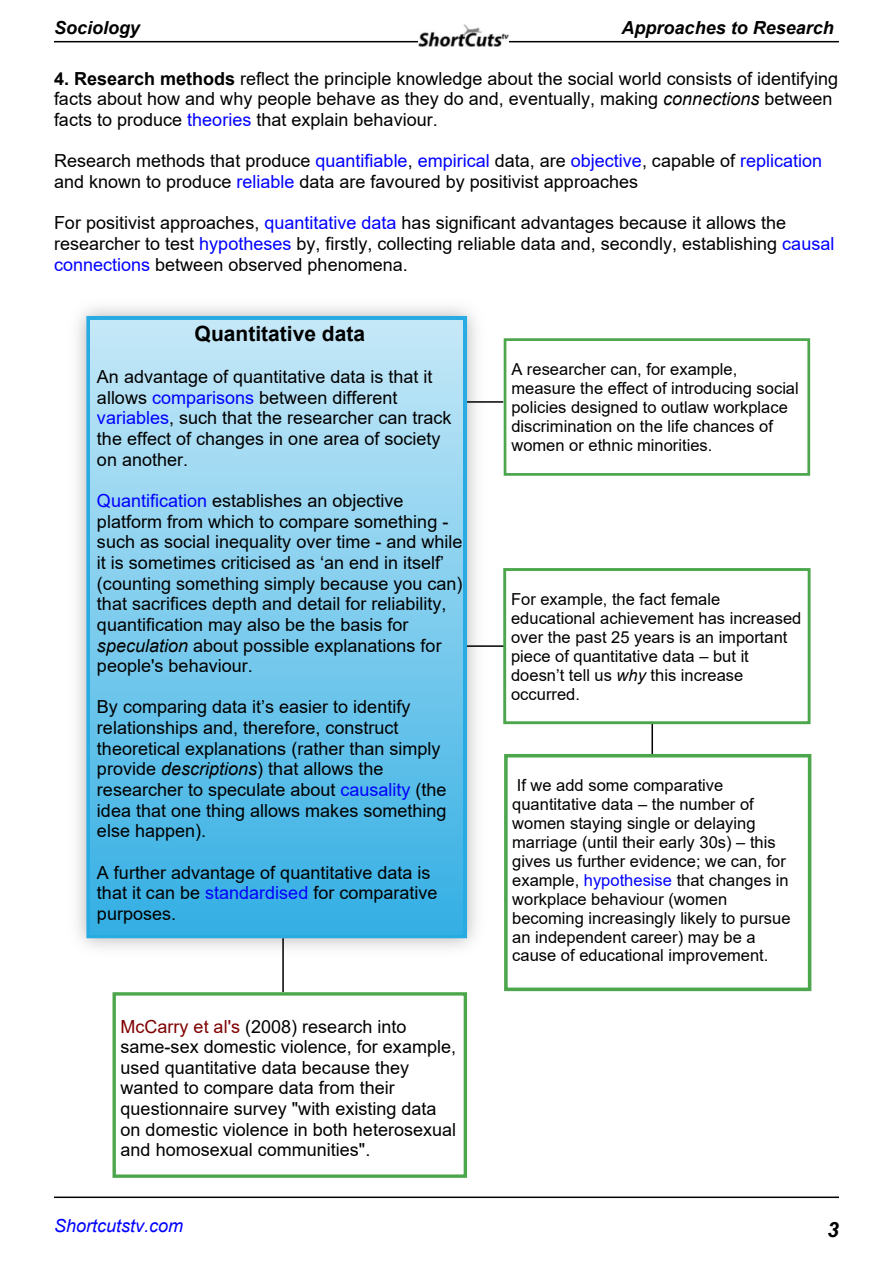
<style>
.page{position:relative;width:893px;height:1263px;background:#fff}
.page>*{position:absolute;margin:0;border:0;box-sizing:border-box;transform-origin:0 0}
.t1{font:700 21px "Arial";color:#000}
.t2{font:italic 700 21px "Arial";color:#000}
.t3{font:18px/20.7px "Arial";color:#000}
.t4{font:italic 700 18px "Arial";color:#000}
.t5{font:italic 18px "Arial";color:#00f}
.t6{font:16.5px/18.9px "Arial";color:#000}
.s1{font-weight:700}
.s2{font-style:italic}
.s3{color:#00f}
.s4{color:#800000}
</style>
<div class="page">
<hr style="left:54px;top:41px;width:785px;height:1px;background:#000">
<img style="left:418px;top:24px;width:90px;height:23px">
<hr style="left:54px;top:1196px;width:785px;height:2px;background:#000">
<hr style="left:651px;top:722px;width:2px;height:32px;background:#000">
<hr style="left:462px;top:645px;width:43px;height:2px;background:#000">
<img style="left:77px;top:307px;width:417px;height:641px">
<div style="left:86px;top:316px;width:381px;height:622px;border:8px solid #28aae2"></div>
<div style="left:91px;top:320px;width:372px;height:614px;background:linear-gradient(to bottom,#c5e8f7,#34afe4)"></div>
<div style="left:504px;top:338px;width:306px;height:138px;border:3px solid #4ca64c"></div>
<div style="left:503px;top:568px;width:307px;height:156px;border:3px solid #4ca64c"></div>
<div style="left:504px;top:754px;width:307px;height:237px;border:4px solid #4ca64c"></div>
<hr style="left:467px;top:401px;width:36px;height:2px;background:#000">
<div style="left:113px;top:992px;width:354px;height:186px;border:3px solid #4ca64c"></div>
<hr style="left:282px;top:938px;width:2px;height:54px;background:#000">
<p class="t4" style="left:54px;top:21px;width:87px">Sociology</p>
<p class="t4" style="left:622px;top:21px;width:214px">Approaches to Research</p>
<p class="t3" style="left:54px;top:70px;width:786px"><span class="s1">4. Research methods</span> reflect the principle knowledge about the social world consists of identifying facts about how and why people behave as they do and, eventually, making <span class="s2">connections</span> between facts to produce <span class="s3">theories</span> that explain behaviour.</p>
<p class="t3" style="left:54px;top:152px;width:770px">Research methods that produce <span class="s3">quantifiable</span>, <span class="s3">empirical</span> data, are <span class="s3">objective</span>, capable of <span class="s3">replication </span>and known to produce <span class="s3">reliable</span> data are favoured by positivist approaches</p>
<p class="t3" style="left:54px;top:214px;width:782px">For positivist approaches, <span class="s3">quantitative data</span> has significant advantages because it allows the researcher to test <span class="s3">hypotheses</span> by, firstly, collecting reliable data and, secondly, establishing <span class="s3">causal connections</span> between observed phenomena.</p>
<p class="t1" style="left:195px;top:326px;width:172px">Quantitative data</p>
<p class="t3" style="left:97px;top:368px;width:356px">An advantage of quantitative data is that it allows <span class="s3">comparisons</span> between different <span class="s3">variables</span>, such that the researcher can track the effect of changes in one area of society on another.</p>
<p class="t3" style="left:97px;top:492px;width:367px"><span class="s3">Quantification</span> establishes an objective platform from which to compare something - such as social inequality over time - and while it is sometimes criticised as ‘an end in itself’ (counting something simply because you can) that sacrifices depth and detail for reliability, quantification may also be the basis for <span class="s2">speculation</span> about possible explanations for people's behaviour.</p>
<p class="t3" style="left:97px;top:698px;width:351px">By comparing data it’s easier to identify relationships and, therefore, construct theoretical explanations (rather than simply provide <span class="s2">descriptions</span>) that allows the researcher to speculate about <span class="s3">causality</span> (the idea that one thing allows makes something else happen).</p>
<p class="t3" style="left:97px;top:863px;width:342px">A further advantage of quantitative data is that it can be <span class="s3">standardised</span> for comparative purposes.</p>
<p class="t3" style="left:121px;top:1017px;width:337px"><span class="s4">McCarry et al's</span> (2008) research into same-sex domestic violence, for example, used quantitative data because they wanted to compare data from their questionnaire survey "with existing data on domestic violence in both heterosexual and homosexual communities".</p>
<p class="t5" style="left:54px;top:1219px;width:131px">Shortcutstv.com</p>
<p class="t6" style="left:511px;top:361px;width:289px">A researcher can, for example, measure the effect of introducing social policies designed to outlaw workplace discrimination on the life chances of women or ethnic minorities.</p>
<p class="t6" style="left:511px;top:591px;width:292px">For example, the fact female educational achievement has increased over the past 25 years is an important piece of quantitative data – but it doesn’t tell us <span class="s2">why</span> this increase occurred.</p>
<p class="t6" style="left:512px;top:777px;width:280px">If we add some comparative quantitative data – the number of women staying single or delaying marriage (until their early 30s) – this gives us further evidence; we can, for example, <span class="s3">hypothesise</span> that changes in workplace behaviour (women becoming increasingly likely to pursue an independent career) may be a cause of educational improvement.</p>
<p class="t2" style="left:827px;top:1221px;width:13px">3</p>
</div>
